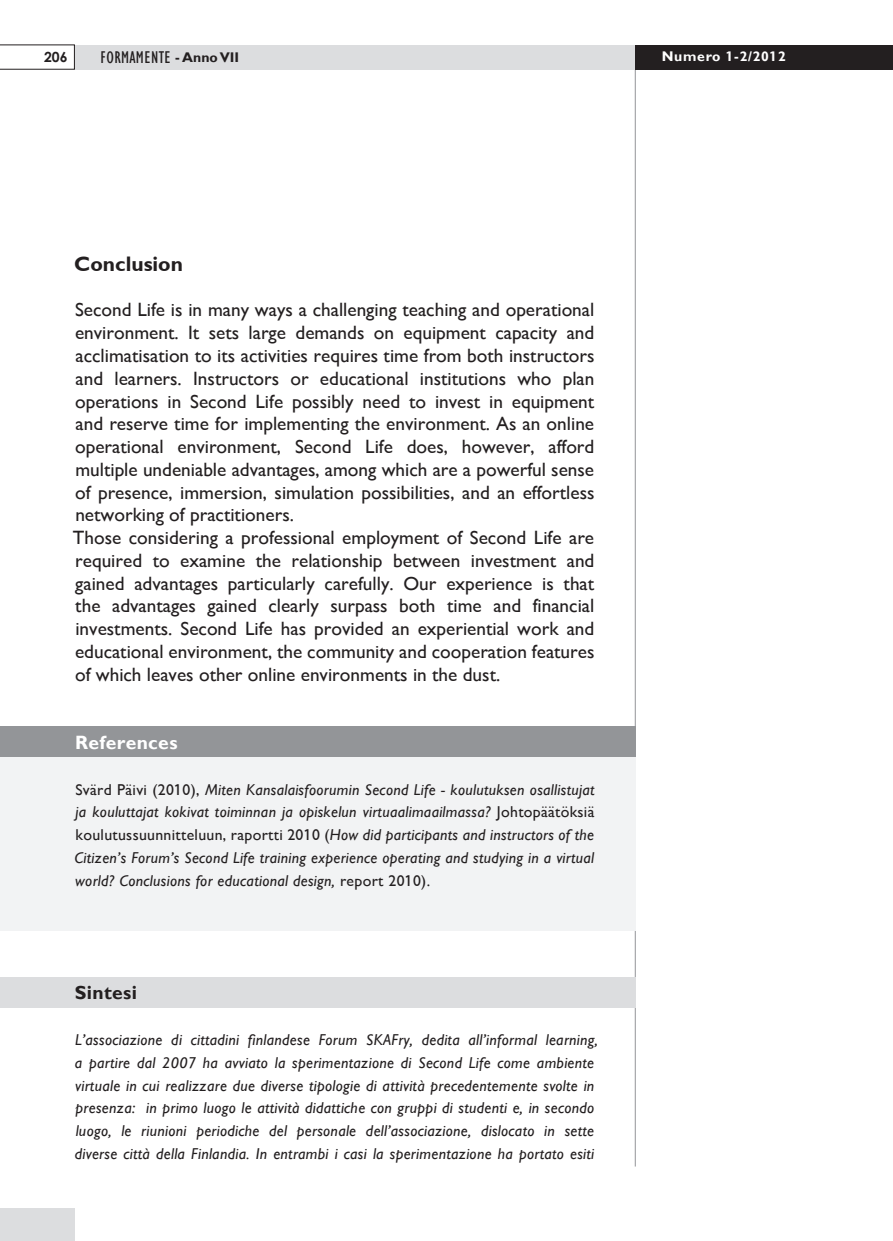
<style>
.page{position:relative;width:893px;height:1241px;background:#fff}
.page>*{position:absolute;margin:0;border:0;box-sizing:border-box;transform-origin:0 0}
.sottotitolo{font:700 21px "Formamente";color:#231f20}
.sintesi_testo{font:19.25px/22.8px "forma";color:#231f20;text-align:justify}
.titolo_reference{font:700 19.25px "forma";letter-spacing:.02em;color:#fff}
.titolo_sintesi{font:700 19.25px "forma";letter-spacing:.02em;color:#231f20}
.t1{font:condensed 17.5px "forma";letter-spacing:.02em;color:#231f20}
.sintesi_testo-2{font:italic 15.75px/22.8px "forma";letter-spacing:.02em;color:#231f20;text-align:justify}
.t2{font:700 14px "forma";letter-spacing:.05em;color:#fff}
.t3{font:700 14px "Century Gothic";color:#231f20}
.s1{font-weight:700;font-stretch:normal;font-size:14px}
.s2{font-style:normal}
</style>
<div class="page">
<div style="left:0;top:1208px;width:75px;height:32px;background:#dcdddf"></div>
<hr style="left:635px;top:69px;width:1px;height:1097px;background:#939598">
<div style="left:75px;top:45px;width:818px;height:24px;background:#dcdddf"></div>
<div style="left:635px;top:45px;width:258px;height:24px;background:#231f20"></div>
<svg style="left:0;top:45px;width:75px;height:24px"></svg>
<div style="left:0;top:977px;width:635px;height:30px;background:#dcdddf"></div>
<div style="left:0;top:726px;width:635px;height:205px;background:#f2f3f4"></div>
<div style="left:0;top:725px;width:635px;height:31px;background:#939598"></div>
<p class="t3" style="left:44px;top:47px;width:25px">206</p>
<p class="t1" style="left:100px;top:46px;width:140px">FORMAMENTE <span class="s1">- Anno VII</span></p>
<p class="t2" style="left:662px;top:47px;width:126px">Numero 1-2/2012</p>
<p class="sottotitolo" style="left:74px;top:251px;width:110px">Conclusion</p>
<p class="sintesi_testo" style="left:75px;top:299px;width:521px">Second Life is in many ways a challenging teaching and operational environment. It sets large demands on equipment capacity and acclimatisation to its activities requires time from both instructors and learners. Instructors or educational institutions who plan operations in Second Life possibly need to invest in equipment and reserve time for implementing the environment. As an online operational environment, Second Life does, however, afford multiple undeniable advantages, among which are a powerful sense of presence, immersion, simulation possibilities, and an effortless networking of practitioners.</p>
<p class="sintesi_testo" style="left:73px;top:526px;width:523px">Those considering a professional employment of Second Life are required to examine the relationship between investment and gained advantages particularly carefully. Our experience is that the advantages gained clearly surpass both time and financial investments. Second Life has provided an experiential work and educational environment, the community and cooperation features of which leaves other online environments in the dust.</p>
<p class="titolo_reference" style="left:75px;top:730px;width:104px">References</p>
<p class="sintesi_testo-2" style="left:75px;top:778px;width:521px"><span class="s2">Svärd Päivi (2010),</span> Miten Kansalaisfoorumin Second Life - koulutuksen osallistujat ja kouluttajat kokivat toiminnan ja opiskelun virtuaalimaailmassa? <span class="s2">Johtopäätöksiä koulutussuunnitteluun, raportti 2010 (</span>How did participants and instructors of the Citizen’s Forum’s Second Life training experience operating and studying in a virtual world? Conclusions for educational design, <span class="s2">report 2010).</span></p>
<p class="titolo_sintesi" style="left:75px;top:981px;width:64px">Sintesi</p>
<p class="sintesi_testo-2" style="left:75px;top:1028px;width:525px;text-align:left">L’associazione di cittadini finlandese Forum SKAFry, dedita all’informal learning, a partire dal 2007 ha avviato la sperimentazione di Second Life come ambiente virtuale in cui realizzare due diverse tipologie di attività precedentemente svolte in presenza: in primo luogo le attività didattiche con gruppi di studenti e, in secondo luogo, le riunioni periodiche del personale dell’associazione, dislocato in sette diverse città della Finlandia. In entrambi i casi la sperimentazione ha portato esiti</p>
</div>
